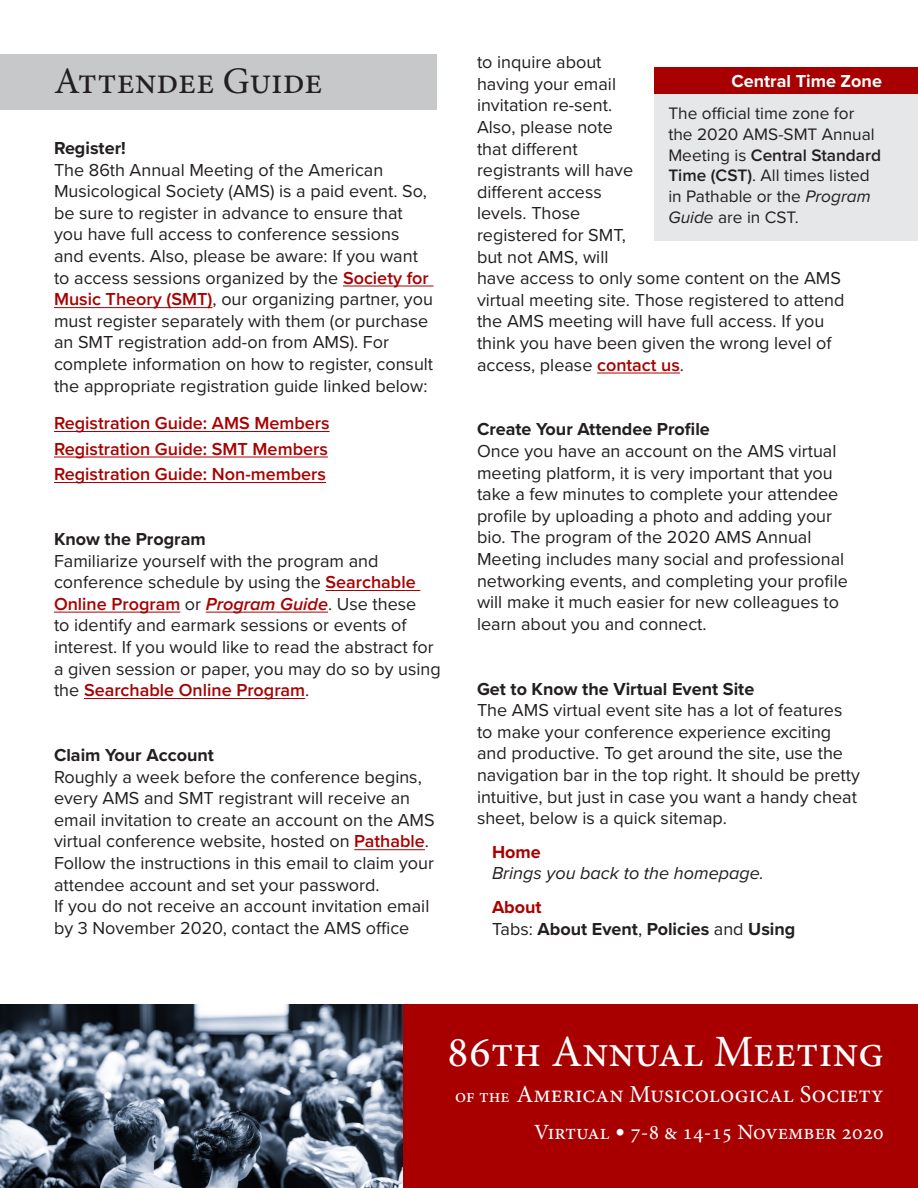
<style>
.page{position:relative;width:918px;height:1188px;background:#fff}
.page>*{position:absolute;margin:0;border:0;box-sizing:border-box;transform-origin:0 0}
.t1{font:44.7px "Minion Pro";color:#fff}
.t2{font:37.5px "Minion Pro";color:#231f20}
.t3{font:24.45px "Minion Pro";color:#fff}
.t4{font:21.75px "Minion Pro";color:#fff}
.t5{font:18px/21.6px "Proxima Nova";color:#231f20}
.t6{font:700 18px "Proxima Nova";color:#231f20}
.t7{font:600 18px "Proxima Nova";color:#a80000}
.t8{font:italic 18px "Proxima Nova";color:#231f20}
.t9{font:700 18px "Proxima Nova";color:#fff}
.t10{font:700 18px "Proxima Nova";color:#a80000}
.t11{font:17.25px/20.7px "Proxima Nova";color:#231f20}
.s1{font-weight:600;color:#a80000}
.s2{font-weight:700}
.s3{font-weight:600;font-style:italic;color:#a80000}
.s4{font-weight:600}
.s5{font-style:italic}
.s6{font-weight:400}
.s7{font-size:19.05px}
.s8{font-family:"Calibri"}
</style>
<div class="page">
<div style="left:401px;top:1004px;width:517px;height:184px;background:#a80000"></div>
<img style="left:0;top:1005px;width:403px;height:183px">
<div style="left:0;top:54px;width:436px;height:56px;background:#c7c8ca"></div>
<hr style="left:343px;top:286px;width:91px;height:1px;background:#a80000">
<hr style="left:54px;top:307px;width:159px;height:1px;background:#a80000">
<hr style="left:54px;top:431px;width:276px;height:1px;background:#a80000">
<hr style="left:54px;top:457px;width:274px;height:1px;background:#a80000">
<hr style="left:54px;top:482px;width:272px;height:1px;background:#a80000">
<hr style="left:326px;top:590px;width:94px;height:1px;background:#a80000">
<hr style="left:54px;top:612px;width:126px;height:1px;background:#a80000">
<hr style="left:206px;top:612px;width:122px;height:1px;background:#a80000">
<hr style="left:84px;top:698px;width:221px;height:1px;background:#a80000">
<hr style="left:354px;top:849px;width:71px;height:1px;background:#a80000">
<div style="left:654px;top:93px;width:264px;height:147px;background:#e6e7e9"></div>
<div style="left:654px;top:68px;width:264px;height:26px;background:#a80000"></div>
<hr style="left:597px;top:373px;width:83px;height:1px;background:#a80000">
<p class="t2" style="left:54px;top:56px;width:270px">Attendee Guide</p>
<p class="t6" style="left:54px;top:137px;width:73px">Register!</p>
<p class="t5" style="left:54px;top:159px;width:381px">The 86th Annual Meeting of the American Musicological Society (AMS) is a paid event. So, be sure to register in advance to ensure that you have full access to conference sessions and events. Also, please be aware: If you want to access sessions organized by the <span class="s1">Society for Music Theory (SMT)</span>, our organizing partner, you must register separately with them (or purchase an SMT registration add-on from AMS). For complete information on how to register, consult the appropriate registration guide linked below:</p>
<p class="t7" style="left:54px;top:412px;width:277px">Registration Guide: AMS Members</p>
<p class="t7" style="left:54px;top:438px;width:275px">Registration Guide: SMT Members</p>
<p class="t7" style="left:54px;top:463px;width:274px">Registration Guide: Non-members</p>
<p class="t5" style="left:54px;top:528px;width:388px"><span class="s2">Know the Program<br></span>Familiarize yourself with the program and conference schedule by using the <span class="s1">Searchable Online Program</span> or <span class="s3">Program Guide</span>. Use these<br>to identify and earmark sessions or events of interest. If you would like to read the abstract for a given session or paper, you may do so by using the <span class="s1">Searchable Online Program</span>.</p>
<p class="t6" style="left:54px;top:744px;width:161px">Claim Your Account</p>
<p class="t5" style="left:54px;top:766px;width:382px">Roughly a week before the conference begins, every AMS and SMT registrant will receive an email invitation to create an account on the AMS virtual conference website, hosted on <span class="s1">Pathable</span>.<br>Follow the instructions in this email to claim your attendee account and set your password.</p>
<p class="t5" style="left:54px;top:896px;width:377px">If you do not receive an account invitation email by 3 November 2020, contact the AMS office</p>
<p class="t5" style="left:477px;top:52px;width:369px">to inquire about<br>having your email<br>invitation re-sent.<br>Also, please note<br>that different<br>registrants will have<br>different access<br>levels. Those<br>registered for SMT,<br>but not AMS, will<br>have access to only some content on the AMS virtual meeting site. Those registered to attend the AMS meeting will have full access. If you think you have been given the wrong level of access, please <span class="s1">contact us</span>.</p>
<p class="t9" style="left:731px;top:70px;width:152px">Central Time Zone</p>
<p class="t11" style="left:668px;top:104px;width:214px">The official time zone for the 2020 AMS-SMT Annual<br>Meeting is <span class="s4">Central Standard<br>Time (CST)</span>. All times listed in Pathable or the <span class="s5">Program<br>Guide</span> are in CST.</p>
<p class="t6" style="left:477px;top:419px;width:234px">Create Your Attendee Profile</p>
<p class="t5" style="left:477px;top:441px;width:372px">Once you have an account on the AMS virtual meeting platform, it is very important that you take a few minutes to complete your attendee profile by uploading a photo and adding your bio. The program of the 2020 AMS Annual Meeting includes many social and professional networking events, and completing your profile will make it much easier for new colleagues to learn about you and connect.</p>
<p class="t6" style="left:477px;top:678px;width:279px">Get to Know the Virtual Event Site</p>
<p class="t5" style="left:477px;top:700px;width:384px">The AMS virtual event site has a lot of features to make your conference experience exciting and productive. To get around the site, use the navigation bar in the top right. It should be pretty intuitive, but just in case you want a handy cheat sheet, below is a quick sitemap.</p>
<p class="t10" style="left:492px;top:841px;width:50px">Home</p>
<p class="t8" style="left:492px;top:863px;width:274px">Brings you back to the homepage.</p>
<p class="t10" style="left:492px;top:896px;width:51px">About</p>
<p class="t6" style="left:492px;top:918px;width:305px"><span class="s6">Tabs:</span> About Event<span class="s6">,</span> Policies <span class="s6">and</span> Using</p>
<p class="t1" style="left:447px;top:1022px;width:438px">86th Annual Meeting</p>
<p class="t3" style="left:455px;top:1077px;width:430px"><span class="s7">of the</span> American Musicological Society</p>
<p class="t4" style="left:534px;top:1118px;width:351px">Virtual <span class="s8">•</span> 7-8 &amp; 14-15 November 2020</p>
</div>
